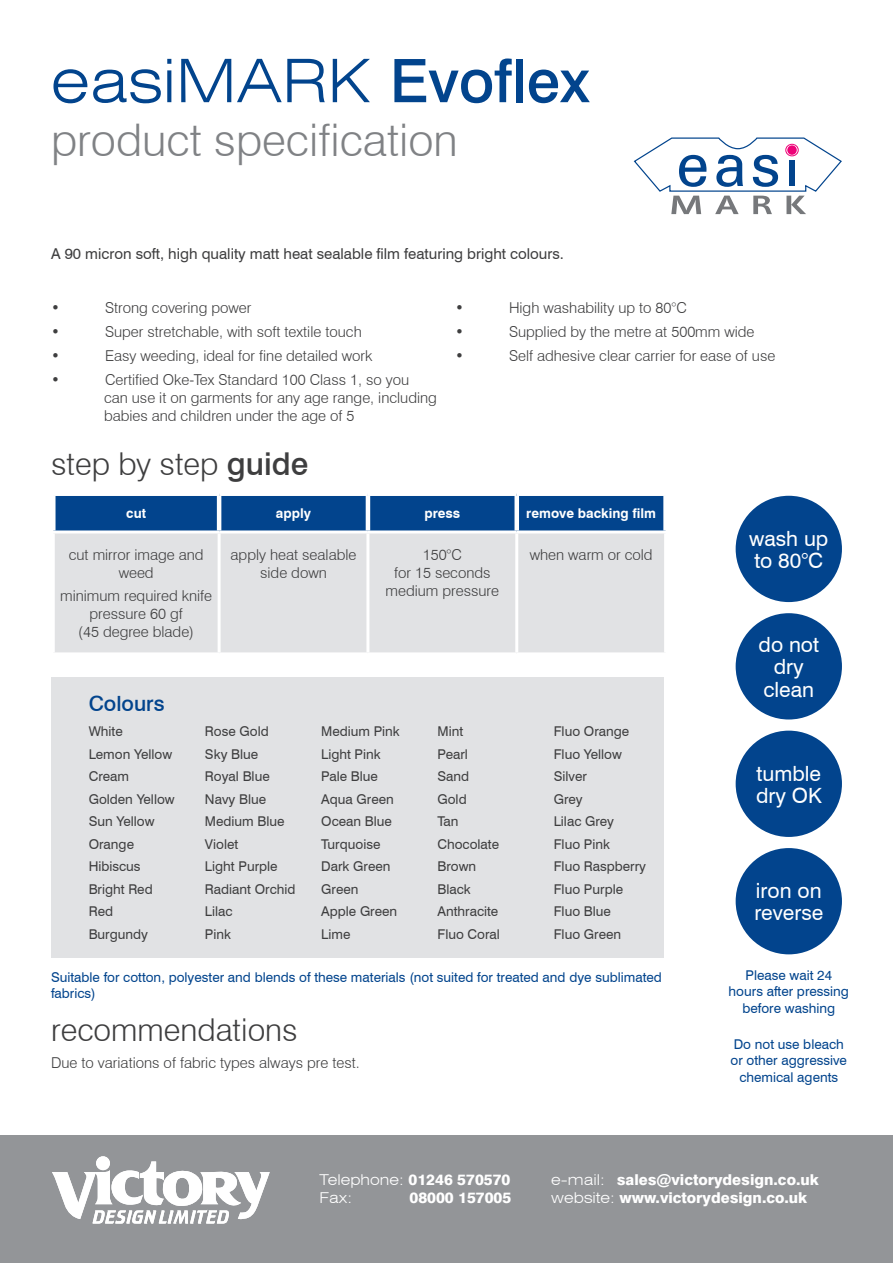
<style>
.page{position:relative;width:893px;height:1263px;background:#fff}
.page>*{position:absolute;margin:0;border:0;box-sizing:border-box;transform-origin:0 0}
.Category_Title{font:300 expanded 60px "Swiss 721 BT";color:#02448d}
.Category_Title-2{font:300 45px "Swiss 721 BT";color:#808285}
.Category_Title-3{font:300 31.5px "Swiss 721 BT";color:#3e3e3f}
.t1{font:21px/22.5px "Swiss 721 BT";color:#fff}
.Category_Title-4{font:500 21px "Swiss 721 BT";color:#02448d}
.Category_Title-5{font:300 15px/18px "Swiss 721 BT";color:#3e3e3f;text-align:center}
.t2{font:800 15px "Swiss 721 BT";color:#fff}
.t3{font:15px "Swiss 721 BT";color:#3e3e3f}
.t4{font:300 expanded 15px "Swiss 721 BT";color:#fff}
.t5{font:13.5px "Swiss 721 BT";color:#3e3e3f}
.t6{font:13.5px/16.5px "Swiss 721 BT";color:#02448d;text-align:center}
.Category_Title-6{font:700 13.5px "Swiss 721 BT";color:#fff}
.s1{font-weight:500;font-stretch:normal}
.s2{font-weight:500}
.s3{font-stretch:expanded}
.s4{font-weight:300;font-stretch:expanded}
</style>
<div class="page">
<div style="left:0;top:1135px;width:893px;height:128px;background:#939598"></div>
<svg style="left:634px;top:137px;width:208px;height:77px"></svg>
<div style="left:787px;top:145px;width:10px;height:10px;background:#ed0277;border-radius:50%"></div>
<div style="left:789px;top:160px;width:6px;height:26px;background:#02448d"></div>
<svg style="left:52px;top:1156px;width:218px;height:67px"></svg>
<div style="left:736px;top:496px;width:106px;height:106px;background:#02448d;border-radius:50%"></div>
<div style="left:736px;top:613px;width:106px;height:106px;background:#02448d;border-radius:50%"></div>
<div style="left:736px;top:731px;width:106px;height:106px;background:#02448d;border-radius:50%"></div>
<div style="left:736px;top:848px;width:106px;height:106px;background:#02448d;border-radius:50%"></div>
<div style="left:51px;top:677px;width:612px;height:281px;background:#e1e2e4"></div>
<div style="left:56px;top:496px;width:607px;height:34px;background:#02448d"></div>
<div style="left:55px;top:533px;width:609px;height:119px;background:#e1e2e4"></div>
<hr style="left:217px;top:496px;width:4px;height:34px;background:#fff">
<hr style="left:366px;top:496px;width:4px;height:34px;background:#fff">
<div style="left:514px;top:496px;width:5px;height:34px;background:#fff"></div>
<hr style="left:218px;top:533px;width:3px;height:119px;background:#fff">
<hr style="left:366px;top:533px;width:3px;height:119px;background:#fff">
<hr style="left:515px;top:533px;width:3px;height:119px;background:#fff">
<p class="Category_Title" style="left:51px;top:45px;width:540px">easiMARK <span class="s1">Evoflex</span></p>
<p class="Category_Title-2" style="left:51px;top:113px;width:408px">product specification</p>
<p class="t3" style="left:51px;top:245px;width:514px">A 90 micron soft, high quality matt heat sealable film featuring bright colours.</p>
<p class="Category_Title-5" style="left:51px;top:298px;width:10px">•</p>
<p class="Category_Title-5" style="left:105px;top:298px;width:148px">Strong covering power</p>
<p class="Category_Title-5" style="left:51px;top:322px;width:10px">•</p>
<p class="Category_Title-5" style="left:105px;top:322px;width:258px">Super stretchable, with soft textile touch</p>
<p class="Category_Title-5" style="left:51px;top:346px;width:10px">•</p>
<p class="Category_Title-5" style="left:105px;top:346px;width:269px">Easy weeding, ideal for fine detailed work</p>
<p class="Category_Title-5" style="left:51px;top:370px;width:10px">•</p>
<p class="Category_Title-5" style="left:104px;top:370px;width:334px;text-align:left">Certified Oke-Tex Standard 100 Class 1, so you<br>can use it on garments for any age range, including babies and children under the age of 5</p>
<p class="Category_Title-3" style="left:51px;top:445px;width:259px">step by step <span class="s2">guide</span></p>
<p class="Category_Title-5" style="left:455px;top:298px;width:10px">•</p>
<p class="Category_Title-5" style="left:509px;top:298px;width:179px">High washability up to 80°C</p>
<p class="Category_Title-5" style="left:455px;top:322px;width:10px">•</p>
<p class="Category_Title-5" style="left:509px;top:322px;width:247px">Supplied by the metre at 500mm wide</p>
<p class="Category_Title-5" style="left:455px;top:346px;width:10px">•</p>
<p class="Category_Title-5" style="left:509px;top:346px;width:268px">Self adhesive clear carrier for ease of use</p>
<p class="Category_Title-6" style="left:126px;top:505px;width:21px">cut</p>
<p class="Category_Title-6" style="left:276px;top:505px;width:37px">apply</p>
<p class="Category_Title-6" style="left:424px;top:505px;width:37px">press</p>
<p class="Category_Title-6" style="left:526px;top:505px;width:131px">remove backing film</p>
<p class="Category_Title-5" style="left:69px;top:546px;width:136px">cut mirror image and weed</p>
<p class="Category_Title-5" style="left:60px;top:586px;width:154px">minimum required knife pressure 60 gf</p>
<p class="Category_Title-5" style="left:78px;top:622px;width:117px">(45 degree blade)</p>
<p class="Category_Title-5" style="left:231px;top:546px;width:127px">apply heat sealable side down</p>
<p class="Category_Title-5" style="left:423px;top:546px;width:41px">150<span class="s3">°</span>C</p>
<p class="Category_Title-5" style="left:530px;top:546px;width:124px">when warm or cold</p>
<p class="Category_Title-5" style="left:386px;top:564px;width:115px">for 15 seconds medium pressure</p>
<p class="Category_Title-4" style="left:89px;top:691px;width:77px">Colours</p>
<p class="t5" style="left:89px;top:723px;width:36px">White</p>
<p class="t5" style="left:89px;top:746px;width:85px">Lemon Yellow</p>
<p class="t5" style="left:89px;top:768px;width:42px">Cream</p>
<p class="t5" style="left:89px;top:791px;width:88px">Golden Yellow</p>
<p class="t5" style="left:89px;top:813px;width:67px">Sun Yellow</p>
<p class="t5" style="left:89px;top:836px;width:47px">Orange</p>
<p class="t5" style="left:89px;top:858px;width:53px">Hibiscus</p>
<p class="t5" style="left:89px;top:881px;width:65px">Bright Red</p>
<p class="t5" style="left:89px;top:903px;width:26px">Red</p>
<p class="t5" style="left:89px;top:926px;width:61px">Burgundy</p>
<p class="t5" style="left:205px;top:723px;width:65px">Rose Gold</p>
<p class="t5" style="left:205px;top:746px;width:55px">Sky Blue</p>
<p class="t5" style="left:205px;top:768px;width:66px">Royal Blue</p>
<p class="t5" style="left:205px;top:791px;width:63px">Navy Blue</p>
<p class="t5" style="left:205px;top:813px;width:81px">Medium Blue</p>
<p class="t5" style="left:205px;top:836px;width:35px">Violet</p>
<p class="t5" style="left:205px;top:858px;width:74px">Light Purple</p>
<p class="t5" style="left:205px;top:881px;width:92px">Radiant Orchid</p>
<p class="t5" style="left:205px;top:903px;width:29px">Lilac</p>
<p class="t5" style="left:205px;top:926px;width:28px">Pink</p>
<p class="t5" style="left:321px;top:723px;width:80px">Medium Pink</p>
<p class="t5" style="left:321px;top:746px;width:61px">Light Pink</p>
<p class="t5" style="left:321px;top:768px;width:58px">Pale Blue</p>
<p class="t5" style="left:321px;top:791px;width:74px">Aqua Green</p>
<p class="t5" style="left:321px;top:813px;width:72px">Ocean Blue</p>
<p class="t5" style="left:321px;top:836px;width:61px">Turquoise</p>
<p class="t5" style="left:321px;top:858px;width:71px">Dark Green</p>
<p class="t5" style="left:321px;top:881px;width:39px">Green</p>
<p class="t5" style="left:321px;top:903px;width:78px">Apple Green</p>
<p class="t5" style="left:321px;top:926px;width:31px">Lime</p>
<p class="t5" style="left:437px;top:723px;width:27px">Mint</p>
<p class="t5" style="left:437px;top:746px;width:32px">Pearl</p>
<p class="t5" style="left:437px;top:768px;width:33px">Sand</p>
<p class="t5" style="left:437px;top:791px;width:31px">Gold</p>
<p class="t5" style="left:437px;top:813px;width:23px">Tan</p>
<p class="t5" style="left:437px;top:836px;width:63px">Chocolate</p>
<p class="t5" style="left:437px;top:858px;width:40px">Brown</p>
<p class="t5" style="left:437px;top:881px;width:35px">Black</p>
<p class="t5" style="left:437px;top:903px;width:62px">Anthracite</p>
<p class="t5" style="left:437px;top:926px;width:64px">Fluo Coral</p>
<p class="t5" style="left:554px;top:723px;width:77px">Fluo Orange</p>
<p class="t5" style="left:554px;top:746px;width:70px">Fluo Yellow</p>
<p class="t5" style="left:554px;top:768px;width:35px">Silver</p>
<p class="t5" style="left:554px;top:791px;width:31px">Grey</p>
<p class="t5" style="left:554px;top:813px;width:62px">Lilac Grey</p>
<p class="t5" style="left:554px;top:836px;width:58px">Fluo Pink</p>
<p class="t5" style="left:554px;top:858px;width:94px">Fluo Raspberry</p>
<p class="t5" style="left:554px;top:881px;width:71px">Fluo Purple</p>
<p class="t5" style="left:554px;top:903px;width:59px">Fluo Blue</p>
<p class="t5" style="left:554px;top:926px;width:69px">Fluo Green</p>
<p class="t6" style="left:51px;top:968px;width:612px;text-align:left">Suitable for cotton, polyester and blends of these materials (not suited for treated and dye sublimated fabrics)</p>
<p class="Category_Title-3" style="left:51px;top:1010px;width:248px">recommendations</p>
<p class="Category_Title-5" style="left:51px;top:1054px;width:310px">Due to variations of fabric types always pre test.</p>
<p class="t1" style="left:749px;top:527px;width:81px">wash up to 80°C</p>
<p class="t1" style="left:759px;top:633px;width:62px;text-align:center">do not dry clean</p>
<p class="t1" style="left:756px;top:762px;width:67px">tumble dry OK</p>
<p class="t1" style="left:754px;top:879px;width:70px">iron on reverse</p>
<p class="t6" style="left:729px;top:966px;width:122px">Please wait 24 hours after pressing before washing</p>
<p class="t6" style="left:731px;top:1035px;width:118px">Do not use bleach or other aggressive chemical agents</p>
<p class="t2" style="left:319px;top:1171px;width:192px"><span class="s4">Telephone:</span> 01246 570570</p>
<p class="t4" style="left:319px;top:1189px;width:34px">Fax:</p>
<p class="t2" style="left:409px;top:1189px;width:103px">08000 157005</p>
<p class="t2" style="left:551px;top:1171px;width:269px"><span class="s4">e-mail:</span> sales@victorydesign.co.uk</p>
<p class="t2" style="left:551px;top:1189px;width:258px"><span class="s4">website:</span> www.victorydesign.co.uk</p>
</div>
